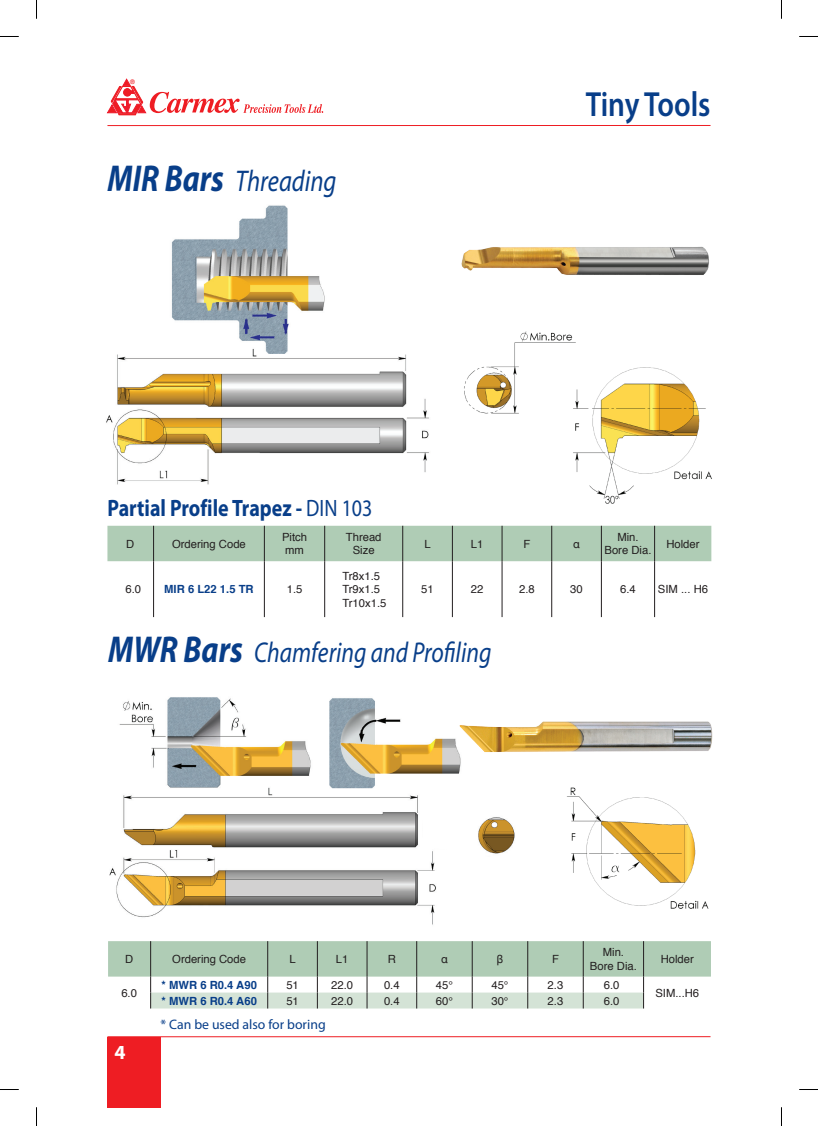
<style>
.page{position:relative;width:818px;height:1126px;background:#fff}
.page>*{position:absolute;margin:0;border:0;box-sizing:border-box;transform-origin:0 0}
.t1{font:600 35px "Myriad Pro";color:#083e89;scale:.84 1}
.t2{font:italic 30px "Myriad Pro";color:#083e89;scale:.82 1}
.t3{font:italic 28.75px "Myriad Pro";color:#083e89;scale:.82 1}
.t4{font:700 23.75px "Myriad Pro";color:#083e89;scale:.84 1}
.t5{font:700 20px "Myriad Pro";color:#fff}
.t6{font:13.75px "Myriad Pro";color:#083e89}
.t7{font:11.25px/13.5px "Helvetica";color:#231f20;text-align:center}
.t8{font:700 11.25px "Helvetica";color:#083e89}
.t9{font:500 8.75px "Win Soft Pro";color:#ee1d23}
.s1{font-weight:700;font-size:37.5px}
.s2{font-weight:400}
</style>
<div class="page">
<div style="left:107px;top:1036px;width:53px;height:71px;background:#ee1d23"></div>
<hr style="left:107px;top:1036px;width:603px;height:1px;background:#ee1d23">
<img style="left:171px;top:205px;width:154px;height:137px">
<img style="left:461px;top:246px;width:248px;height:29px">
<img style="left:106px;top:342px;width:323px;height:143px">
<img style="left:464px;top:331px;width:112px;height:83px">
<img style="left:565px;top:355px;width:147px;height:149px">
<hr style="left:107px;top:125px;width:603px;height:1px;background:#ee1d23">
<div style="left:107px;top:525px;width:604px;height:36px;background:#afccb5"></div>
<hr style="left:452px;top:525px;width:1px;height:36px;background:#231f20">
<hr style="left:501px;top:525px;width:1px;height:36px;background:#231f20">
<hr style="left:551px;top:525px;width:1px;height:36px;background:#231f20">
<hr style="left:600px;top:525px;width:1px;height:36px;background:#231f20">
<hr style="left:452px;top:561px;width:1px;height:56px;background:#231f20">
<hr style="left:501px;top:561px;width:1px;height:56px;background:#231f20">
<hr style="left:551px;top:561px;width:1px;height:56px;background:#231f20">
<hr style="left:600px;top:561px;width:1px;height:56px;background:#231f20">
<hr style="left:324px;top:525px;width:1px;height:36px;background:#231f20">
<hr style="left:402px;top:525px;width:1px;height:36px;background:#231f20">
<hr style="left:324px;top:561px;width:1px;height:56px;background:#231f20">
<hr style="left:402px;top:561px;width:1px;height:56px;background:#231f20">
<hr style="left:654px;top:525px;width:1px;height:36px;background:#231f20">
<hr style="left:654px;top:561px;width:1px;height:56px;background:#231f20">
<hr style="left:153px;top:525px;width:1px;height:36px;background:#231f20">
<hr style="left:264px;top:525px;width:1px;height:36px;background:#231f20">
<hr style="left:153px;top:561px;width:1px;height:56px;background:#231f20">
<hr style="left:264px;top:561px;width:1px;height:56px;background:#231f20">
<img style="left:119px;top:697px;width:342px;height:88px">
<img style="left:109px;top:785px;width:327px;height:140px">
<img style="left:567px;top:787px;width:142px;height:122px">
<img style="left:478px;top:817px;width:37px;height:37px">
<img style="left:451px;top:710px;width:262px;height:49px">
<svg style="left:108px;top:941px;width:602px;height:67px"></svg>
<svg style="left:107px;top:79px;width:216px;height:36px"></svg>
<svg style="left:0;top:36px;width:19px;height:1px"></svg>
<svg style="left:799px;top:36px;width:18px;height:1px"></svg>
<svg style="left:0;top:1089px;width:19px;height:1px"></svg>
<svg style="left:799px;top:1089px;width:18px;height:1px"></svg>
<svg style="left:36px;top:0;width:1px;height:19px"></svg>
<svg style="left:36px;top:1107px;width:1px;height:18px"></svg>
<p class="t9" style="left:130px;top:75px;width:7px">®</p>
<h2 class="t2" style="left:107px;top:162px;width:281px"><span class="s1">MIR Bars</span> Threading</h2>
<h1 class="t1" style="left:585px;top:82px;width:150px">Tiny Tools</h1>
<h3 class="t4" style="left:107px;top:492px;width:317px">Partial Profile Trapez - <span class="s2">DIN 103</span></h3>
<p class="t7" style="left:126px;top:537px;width:10px">D</p>
<p class="t7" style="left:172px;top:537px;width:75px">Ordering Code</p>
<p class="t7" style="left:282px;top:530px;width:27px;text-align:left">Pitch mm</p>
<p class="t7" style="left:345px;top:530px;width:37px">Thread<br>Size</p>
<p class="t7" style="left:424px;top:537px;width:8px">L</p>
<p class="t7" style="left:470px;top:537px;width:14px">L1</p>
<p class="t7" style="left:523px;top:537px;width:8px">F</p>
<p class="t7" style="left:572px;top:537px;width:8px">α</p>
<p class="t7" style="left:604px;top:530px;width:48px">Min.<br>Bore Dia.</p>
<p class="t7" style="left:666px;top:537px;width:35px">Holder</p>
<p class="t7" style="left:125px;top:583px;width:17px">6.0</p>
<p class="t8" style="left:164px;top:580px;width:91px">MIR 6 L22 1.5 TR</p>
<p class="t7" style="left:286px;top:583px;width:17px">1.5</p>
<p class="t7" style="left:342px;top:569px;width:45px;text-align:left">Tr8x1.5<br>Tr9x1.5<br>Tr10x1.5</p>
<p class="t7" style="left:421px;top:583px;width:14px">51</p>
<p class="t7" style="left:470px;top:583px;width:14px">22</p>
<p class="t7" style="left:518px;top:583px;width:17px">2.8</p>
<p class="t7" style="left:570px;top:583px;width:14px">30</p>
<p class="t7" style="left:619px;top:583px;width:17px">6.4</p>
<p class="t7" style="left:657px;top:583px;width:52px">SIM ... H6</p>
<h3 class="t3" style="left:108px;top:634px;width:468px"><span class="s1">MWR Bars</span> Chamfering and Profiling</h3>
<p class="t7" style="left:125px;top:952px;width:10px">D</p>
<p class="t7" style="left:172px;top:952px;width:75px">Ordering Code</p>
<p class="t7" style="left:289px;top:952px;width:8px">L</p>
<p class="t7" style="left:336px;top:952px;width:14px">L1</p>
<p class="t7" style="left:387px;top:952px;width:10px">R</p>
<p class="t7" style="left:441px;top:952px;width:8px">α</p>
<p class="t7" style="left:496px;top:952px;width:8px">β</p>
<p class="t7" style="left:551px;top:952px;width:8px">F</p>
<p class="t7" style="left:589px;top:945px;width:48px">Min.<br>Bore Dia.</p>
<p class="t7" style="left:660px;top:952px;width:35px">Holder</p>
<p class="t7" style="left:121px;top:986px;width:17px">6.0</p>
<p class="t8" style="left:161px;top:975px;width:97px">* MWR 6 R0.4 A90</p>
<p class="t7" style="left:286px;top:978px;width:14px">51</p>
<p class="t7" style="left:331px;top:978px;width:23px">22.0</p>
<p class="t7" style="left:384px;top:978px;width:17px">0.4</p>
<p class="t7" style="left:435px;top:978px;width:19px">45°</p>
<p class="t7" style="left:491px;top:978px;width:19px">45°</p>
<p class="t7" style="left:547px;top:978px;width:17px">2.3</p>
<p class="t7" style="left:603px;top:978px;width:17px">6.0</p>
<p class="t7" style="left:655px;top:986px;width:45px">SIM...H6</p>
<p class="t8" style="left:161px;top:991px;width:97px">* MWR 6 R0.4 A60</p>
<p class="t7" style="left:286px;top:994px;width:14px">51</p>
<p class="t7" style="left:331px;top:994px;width:23px">22.0</p>
<p class="t7" style="left:384px;top:994px;width:17px">0.4</p>
<p class="t7" style="left:435px;top:994px;width:19px">60°</p>
<p class="t7" style="left:491px;top:994px;width:19px">30°</p>
<p class="t7" style="left:547px;top:994px;width:17px">2.3</p>
<p class="t7" style="left:603px;top:994px;width:17px">6.0</p>
<p class="t6" style="left:160px;top:1015px;width:166px">* Can be used also for boring</p>
<h3 class="t5" style="left:114px;top:1038px;width:13px">4</h3>
</div>
